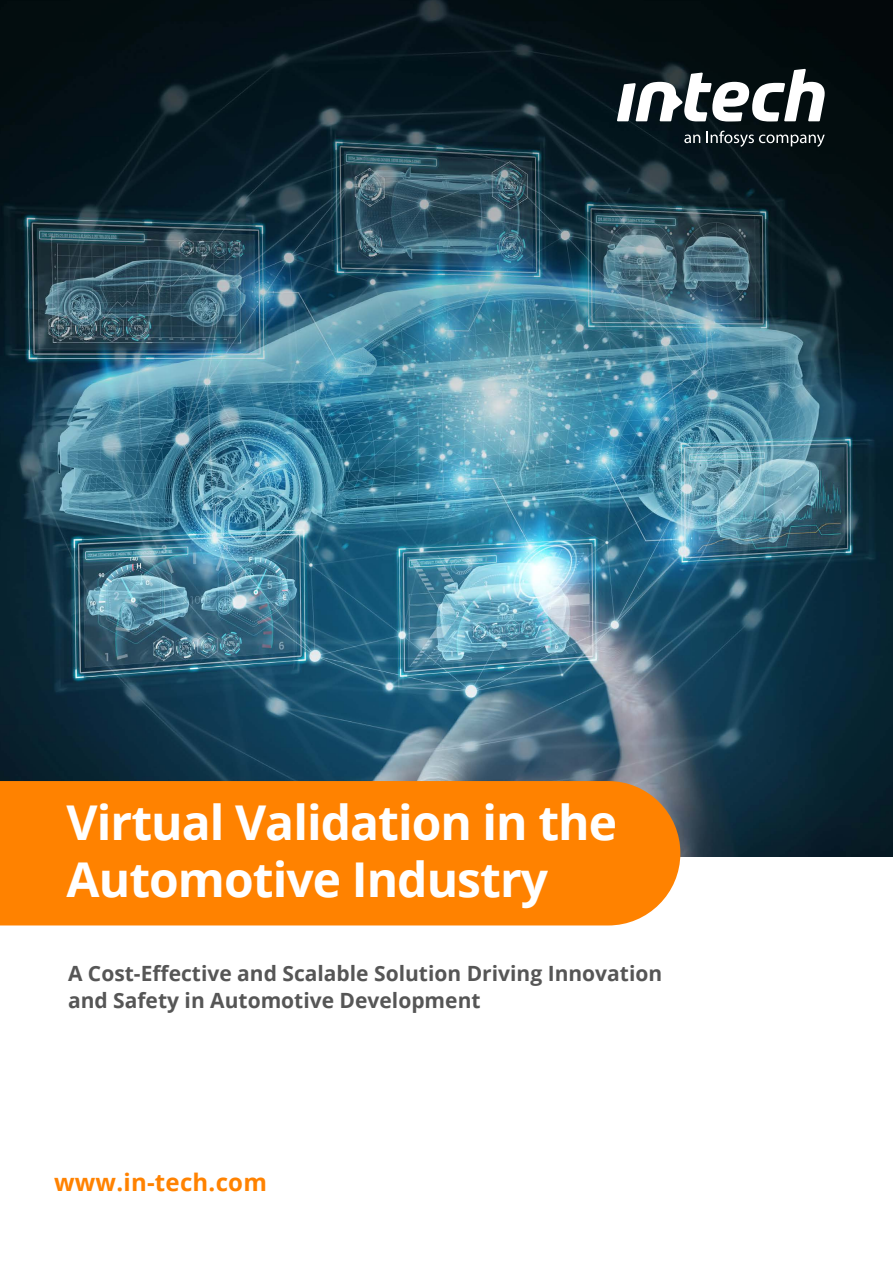
<style>
.page{position:relative;width:893px;height:1263px;background:#fff}
.page>*{position:absolute;margin:0;border:0;box-sizing:border-box;transform-origin:0 0}
.t1{font:700 48px/57px "Open Sans";letter-spacing:-.02em;color:#fff}
.t2{font:700 24px "Open Sans";letter-spacing:.01em;color:#ff8200}
.t3{font:700 21px/27px "Open Sans";color:#565656}
</style>
<div class="page">
<img style="left:0;top:0;width:893px;height:856px">
<svg style="left:617px;top:69px;width:208px;height:52px"></svg>
<svg style="left:684px;top:135px;width:16px;height:8px"></svg>
<svg style="left:706px;top:131px;width:119px;height:16px;background:#384244"></svg>
<div style="left:0;top:781px;width:680px;height:144px;background:#ff8200"></div>
<h1 class="t1" style="left:67px;top:793px;width:552px">Virtual Validation in the<br>Automotive Industry</h1>
<p class="t3" style="left:68px;top:959px;width:596px">A Cost-Effective and Scalable Solution Driving Innovation and Safety in Automotive Development</p>
<p class="t2" style="left:54px;top:1165px;width:214px">www.in-tech.com</p>
</div>
